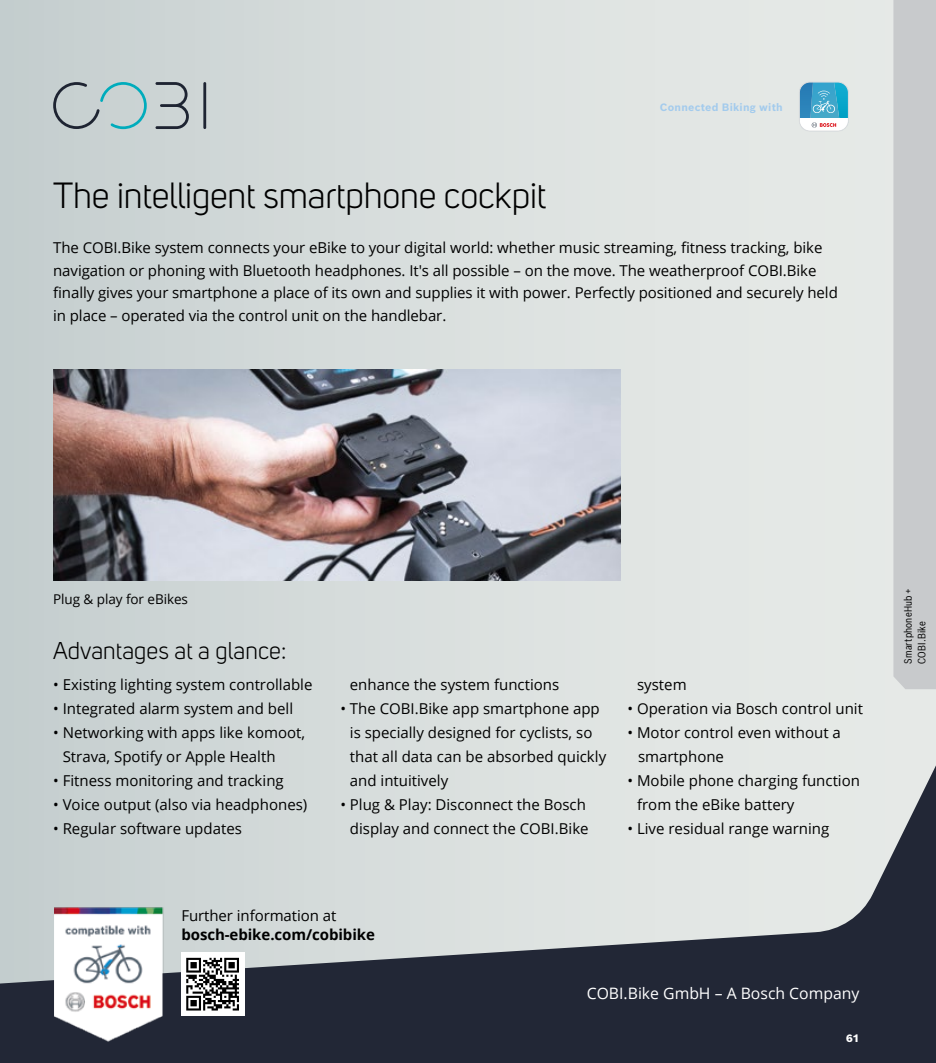
<style>
.page{position:relative;width:936px;height:1063px;background:#fff}
.page>*{position:absolute;margin:0;border:0;box-sizing:border-box;transform-origin:0 0}
.t1{font:36px "Uni Sans";letter-spacing:-.005em;color:#000}
.t2{font:24px "Uni Sans";letter-spacing:.005em;color:#000}
.t3{font:15.75px "Open Sans";color:#fff}
.t4{font:15px/24px "Open Sans";color:#000}
.t5{font:700 15px "Open Sans";letter-spacing:-.005em;color:#000}
.t6{font:13.5px "Open Sans";letter-spacing:-.005em;color:#000}
.t7{font:10.5px/13.5px "Bosch Sans Cond";letter-spacing:.02em;color:#000}
.t8{font:700 10.5px "Bosch Sans";letter-spacing:.02em;color:#a3cbed}
.t9{font:900 10.5px "Bosch Sans";color:#fff}
</style>
<div class="page">
<div style="left:0;top:0;width:935px;height:1063px;background:linear-gradient(to right,#c7d0d0,#ebedea)"></div>
<svg style="left:0;top:710px;width:935px;height:353px;background:#9fa4a8"></svg>
<img style="left:54px;top:906px;width:114px;height:135px">
<svg style="left:799px;top:82px;width:49px;height:49px"></svg>
<div style="left:799px;top:82px;width:49px;height:49px;border:1px solid #ddddde;border-radius:11px"></div>
<svg style="left:893px;top:0;width:42px;height:689px;background:#caccce"></svg>
<hr style="left:203px;top:82px;width:3px;height:47px;background:#1e2432">
<svg style="left:155px;top:82px;width:34px;height:47px;background:#a7aeb1"></svg>
<svg style="left:53px;top:82px;width:94px;height:47px;background:#aec2c4"></svg>
<div style="left:181px;top:952px;width:64px;height:64px;background:#fff"></div>
<svg style="left:186px;top:958px;width:53px;height:53px"></svg>
<img style="left:53px;top:370px;width:567px;height:211px">
<h1 class="t1" style="left:53px;top:175px;width:494px">The intelligent smartphone cockpit</h1>
<p class="t8" style="left:659px;top:100px;width:124px">Connected Biking with</p>
<p class="t4" style="left:53px;top:236px;width:786px;line-height:22.5px">The COBI.Bike system connects your eBike to your digital world: whether music streaming, fitness tracking, bike navigation or phoning with Bluetooth headphones. It's all possible – on the move. The weatherproof COBI.Bike finally gives your smartphone a place of its own and supplies it with power. Perfectly positioned and securely held in place – operated via the control unit on the handlebar.</p>
<p class="t6" style="left:53px;top:589px;width:136px">Plug &amp; play for eBikes</p>
<h2 class="t2" style="left:53px;top:637px;width:235px">Advantages at a glance:</h2>
<p class="t4" style="left:53px;top:672px;width:261px">• Existing lighting system controllable</p>
<p class="t4" style="left:53px;top:696px;width:241px">• Integrated alarm system and bell</p>
<p class="t4" style="left:63px;top:720px;width:244px;text-indent:-10px">• Networking with apps like komoot,<br>Strava, Spotify or Apple Health</p>
<p class="t4" style="left:53px;top:768px;width:232px">• Fitness monitoring and tracking</p>
<p class="t4" style="left:53px;top:792px;width:256px">• Voice output (also via headphones)</p>
<p class="t4" style="left:53px;top:816px;width:190px">• Regular software updates</p>
<p class="t4" style="left:350px;top:672px;width:211px">enhance the system functions</p>
<p class="t4" style="left:350px;top:696px;width:258px;text-indent:-10px">• The COBI.Bike app smartphone app is specially designed for cyclists, so that all data can be absorbed quickly and intuitively</p>
<p class="t4" style="left:340px;top:792px;width:250px;text-align:right">• Plug &amp; Play: Disconnect the Bosch display and connect the COBI.Bike</p>
<p class="t4" style="left:637px;top:672px;width:51px">system</p>
<p class="t4" style="left:627px;top:696px;width:237px">• Operation via Bosch control unit</p>
<p class="t4" style="left:638px;top:720px;width:204px;text-indent:-10px">• Motor control even without a smartphone</p>
<p class="t4" style="left:637px;top:768px;width:224px;text-indent:-10px">• Mobile phone charging function from the eBike battery</p>
<p class="t4" style="left:627px;top:816px;width:203px">• Live residual range warning</p>
<p class="t4" style="left:181px;top:903px;width:156px">Further information at</p>
<p class="t5" style="left:181px;top:924px;width:195px">bosch-ebike.com/cobibike</p>
<p class="t3" style="left:586px;top:983px;width:274px">COBI.Bike GmbH – A Bosch Company</p>
<p class="t9" style="left:846px;top:1031px;width:15px">61</p>
<p class="t7" style="left:900px;top:664px;width:77px;rotate:-90deg">SmartphoneHub +<br>COBI.Bike</p>
</div>
